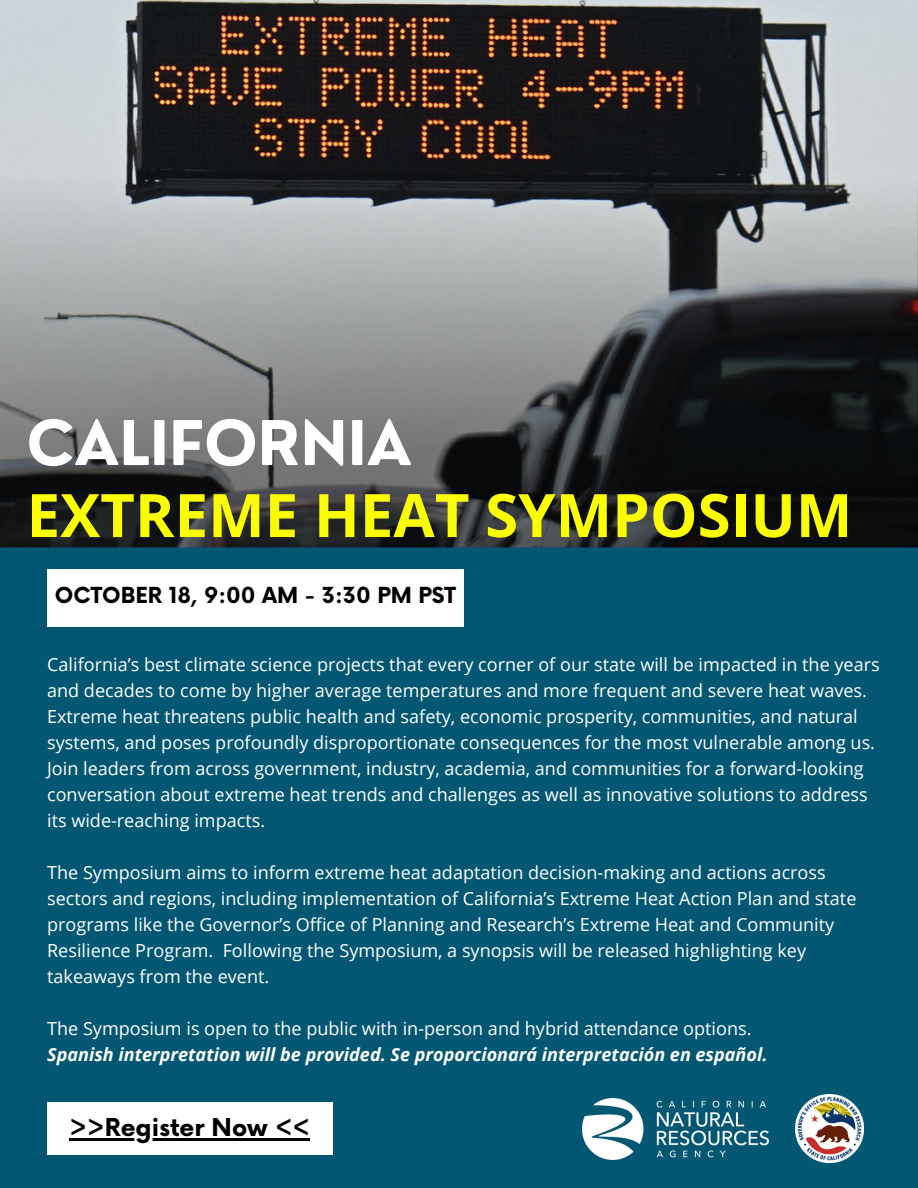
<style>
.page{position:relative;width:918px;height:1188px;background:#fff}
.page>*{position:absolute;margin:0;border:0;box-sizing:border-box;transform-origin:0 0}
.t1{font:700 60px "Open Sans";color:#fbfd05}
.t2{font:700 60px "Nourd";color:#fff}
.t3{font:700 24px "Now";color:#000}
.t4{font:700 21.6px "Now";color:#000}
.t5{font:18px/26px "Open Sans";color:#fff}
.t6{font:italic 700 18px "Open Sans";color:#fff}
</style>
<div class="page">
<div style="left:0;top:389px;width:918px;height:799px;background:#035773"></div>
<div style="left:47px;top:1102px;width:286px;height:53px;background:#fff"></div>
<div style="left:47px;top:569px;width:416px;height:57px;background:#fff"></div>
<img style="left:795px;top:1094px;width:69px;height:69px">
<svg style="left:0;top:0;width:918px;height:547px;background:#616161"></svg>
<img style="left:583px;top:1098px;width:185px;height:61px">
<hr style="left:70px;top:1138px;width:240px;height:3px;background:#000">
<h1 class="t2" style="left:27px;top:405px;width:387px">CALIFORNIA</h1>
<h1 class="t1" style="left:27px;top:473px;width:827px">EXTREME HEAT SYMPOSIUM</h1>
<p class="t4" style="left:55px;top:583px;width:403px">OCTOBER 18, 9:00 AM - 3:30 PM PST</p>
<p class="t5" style="left:47px;top:651px;width:834px">California’s best climate science projects that every corner of our state will be impacted in the years and decades to come by higher average temperatures and more frequent and severe heat waves.<br>Extreme heat threatens public health and safety, economic prosperity, communities, and natural systems, and poses profoundly disproportionate consequences for the most vulnerable among us.<br>Join leaders from across government, industry, academia, and communities for a forward-looking conversation about extreme heat trends and challenges as well as innovative solutions to address its wide-reaching impacts.</p>
<p class="t5" style="left:47px;top:859px;width:811px">The Symposium aims to inform extreme heat adaptation decision-making and actions across sectors and regions, including implementation of California’s Extreme Heat Action Plan and state programs like the Governor’s Office of Planning and Research’s Extreme Heat and Community Resilience Program. Following the Symposium, a synopsis will be released highlighting key takeaways from the event.</p>
<p class="t5" style="left:47px;top:1015px;width:706px">The Symposium is open to the public with in-person and hybrid attendance options.</p>
<p class="t6" style="left:47px;top:1042px;width:722px">Spanish interpretation will be provided. Se proporcionará interpretación en español.</p>
<h2 class="t3" style="left:70px;top:1115px;width:242px">&gt;&gt;Register Now &lt;&lt;</h2>
</div>
